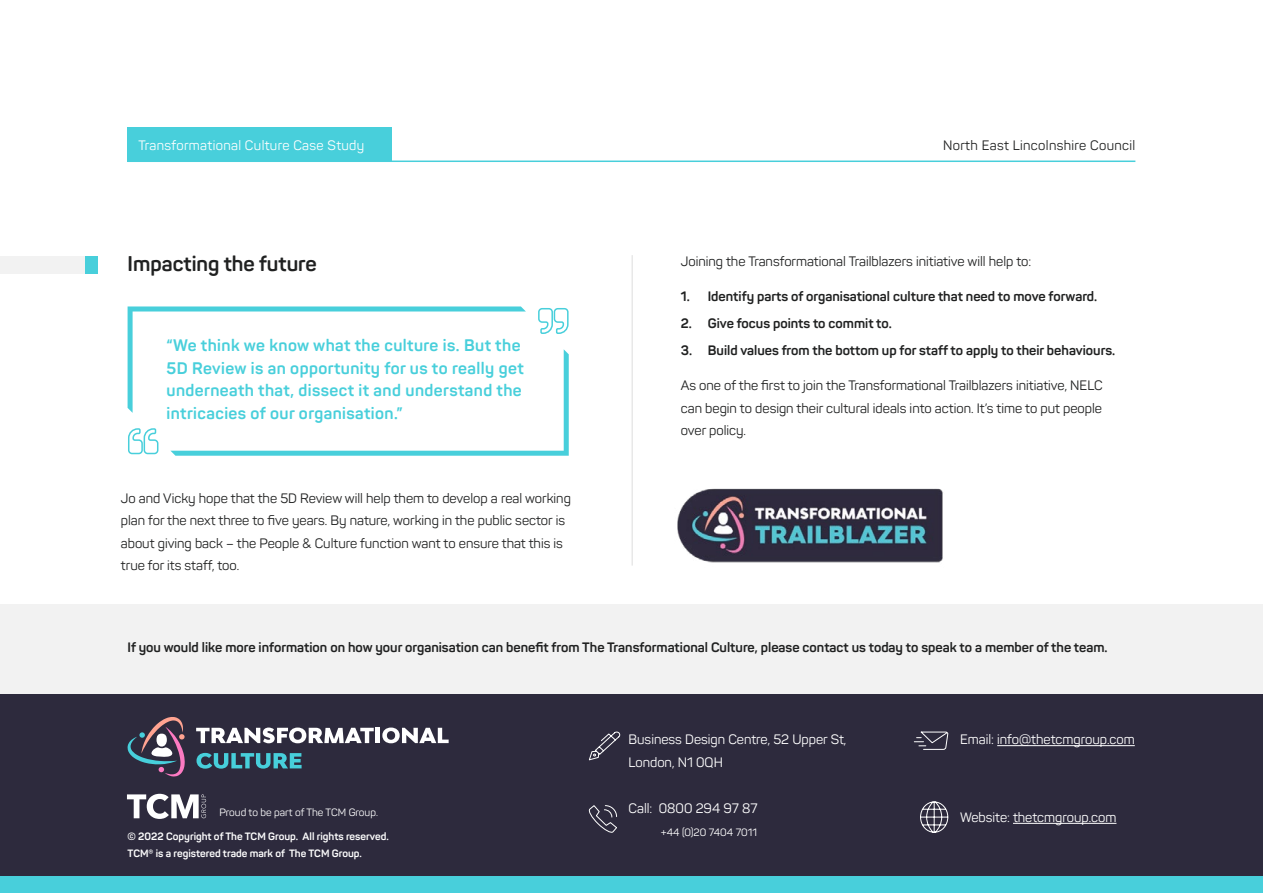
<style>
.page{position:relative;width:1263px;height:893px;background:#fff}
.page>*{position:absolute;margin:0;border:0;box-sizing:border-box;transform-origin:0 0}
.t1{font:700 21px "Panton";color:#202121}
.t2{font:700 16.5px/22.5px "Panton";letter-spacing:.025em;color:#48cfdb}
.t3{font:13.5px/22.5px "Panton";color:#202121;text-align:justify}
.t4{font:700 13.5px "Panton";color:#202121}
.t5{font:13.5px/22.5px "Panton";color:#fff}
.t6{font:13.5px "Panton";letter-spacing:.025em;color:#fff}
.t7{font:13.5px "Panton";letter-spacing:.025em;color:#202121}
.t8{font:700 10.5px/16.5px "Panton";color:#fff}
.t9{font:10.5px "Panton";color:#fff}
</style>
<div class="page">
<hr style="left:631px;top:255px;width:2px;height:311px;background:#e8e8e8">
<div style="left:128px;top:128px;width:264px;height:34px;background:#48cfdb"></div>
<hr style="left:128px;top:161px;width:1007px;height:1px;background:#48cfdb">
<div style="left:0;top:604px;width:1263px;height:90px;background:#f2f2f2"></div>
<div style="left:0;top:694px;width:1263px;height:182px;background:#2d2a3d"></div>
<svg style="left:588px;top:805px;width:29px;height:28px"></svg>
<svg style="left:589px;top:732px;width:32px;height:29px"></svg>
<hr style="left:997px;top:745px;width:138px;height:1px;background:#fff">
<svg style="left:913px;top:731px;width:35px;height:19px"></svg>
<hr style="left:1013px;top:823px;width:103px;height:1px;background:#fff">
<svg style="left:920px;top:801px;width:28px;height:32px"></svg>
<svg style="left:127px;top:794px;width:79px;height:25px"></svg>
<div style="left:0;top:876px;width:1263px;height:17px;background:#48cfdb"></div>
<svg style="left:196px;top:727px;width:178px;height:16px"></svg>
<hr style="left:376px;top:728px;width:4px;height:15px;background:#fff">
<svg style="left:382px;top:727px;width:67px;height:16px"></svg>
<svg style="left:196px;top:753px;width:106px;height:16px"></svg>
<svg style="left:127px;top:717px;width:58px;height:60px"></svg>
<div style="left:0;top:256px;width:85px;height:17px;background:#f2f2f2"></div>
<div style="left:85px;top:256px;width:13px;height:17px;background:#48cfdb"></div>
<svg style="left:127px;top:307px;width:442px;height:148px"></svg>
<img style="left:677px;top:488px;width:266px;height:75px">
<p class="t6" style="left:139px;top:137px;width:227px">Transformational Culture Case Study</p>
<h1 class="t1" style="left:128px;top:251px;width:191px">Impacting the future</h1>
<p class="t2" style="left:167px;top:334px;width:359px">“We think we know what the culture is. But the 5D Review is an opportunity for us to really get underneath that, dissect it and understand the intricacies of our organisation.”</p>
<p class="t3" style="left:121px;top:487px;width:452px;text-align:left">Jo and Vicky hope that the 5D Review will help them to develop a real working plan for the next three to five years. By nature, working in the public sector is about giving back – the People &amp; Culture function want to ensure that this is true for its staff, too.</p>
<p class="t7" style="left:943px;top:137px;width:194px">North East Lincolnshire Council</p>
<p class="t3" style="left:681px;top:250px;width:352px">Joining the Transformational Trailblazers initiative will help to:</p>
<p class="t4" style="left:681px;top:288px;width:418px">1. Identify parts of organisational culture that need to move forward.</p>
<p class="t4" style="left:681px;top:315px;width:213px">2. Give focus points to commit to.</p>
<p class="t4" style="left:681px;top:342px;width:436px">3. Build values from the bottom up for staff to apply to their behaviours.</p>
<p class="t3" style="left:681px;top:374px;width:423px">As one of the first to join the Transformational Trailblazers initiative, NELC can begin to design their cultural ideals into action. It’s time to put people over policy.</p>
<p class="t4" style="left:128px;top:639px;width:982px">If you would like more information on how your organisation can benefit from The Transformational Culture, please contact us today to speak to a member of the team.</p>
<p class="t9" style="left:220px;top:806px;width:160px">Proud to be part of The TCM Group.</p>
<p class="t8" style="left:128px;top:828px;width:263px">© 2022 Copyright of The TCM Group. All rights reserved.<br>TCM® is a registered trade mark of The TCM Group.</p>
<p class="t5" style="left:628px;top:728px;width:219px">Business Design Centre, 52 Upper St,<br>London, N1 0QH</p>
<p class="t5" style="left:960px;top:728px;width:176px">Email: info@thetcmgroup.com</p>
<p class="t5" style="left:628px;top:797px;width:130px">Call: 0800 294 97 87</p>
<p class="t9" style="left:661px;top:826px;width:98px">+44 (0)20 7404 7011</p>
<p class="t5" style="left:960px;top:806px;width:158px">Website: thetcmgroup.com</p>
</div>
